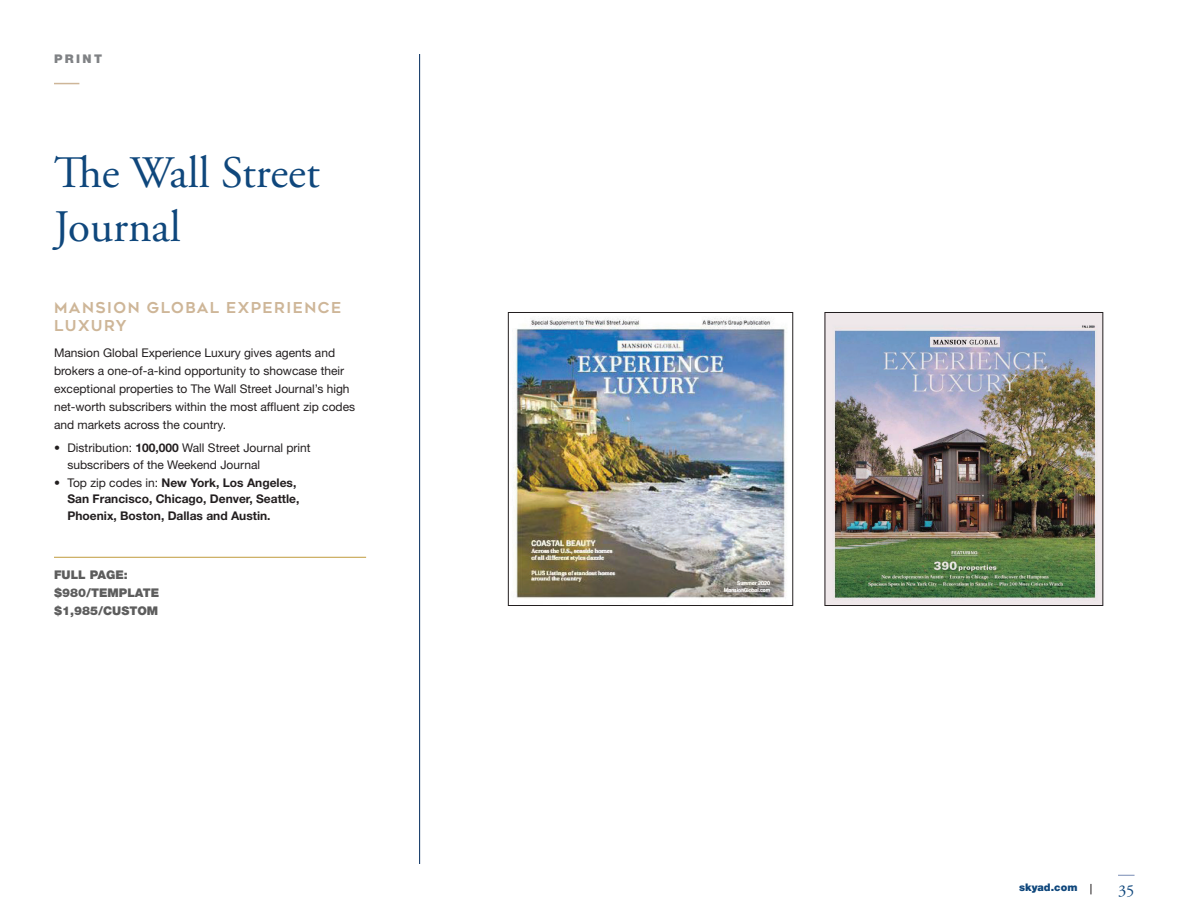
<style>
.page{position:relative;width:1188px;height:918px;background:#fff}
.page>*{position:absolute;margin:0;border:0;box-sizing:border-box;transform-origin:0 0}
.t1{font:45px/54px "Adobe Garamond Pro";color:#0f477c}
.t2{font:16.5px "Adobe Garamond Pro";color:#0f477c}
.t3{font:700 15px/18px "Geometos Neue";letter-spacing:.1em;color:#ceb698}
.t4{font:12px/18px "Helvetica Neue LT Std";color:#231f20}
.t5{font:700 12px/16.5px "Helvetica Neue LT Std";color:#231f20}
.t6{font:900 12px/18px "Helvetica Neue LT Std";color:#5d5d5d}
.t7{font:900 12px "Helvetica Neue LT Std";letter-spacing:.2em;color:#808285}
.t8{font:900 10.5px "Helvetica Neue LT Std";color:#0f477c}
.s1{font-weight:700}
.s2{font-weight:400}
</style>
<div class="page">
<svg style="left:54px;top:83px;width:25px;height:1px"></svg>
<svg style="left:1118px;top:875px;width:17px;height:1px"></svg>
<hr style="left:54px;top:557px;width:312px;height:1px;background:#c19b3d">
<hr style="left:419px;top:54px;width:1px;height:810px;background:#00295c">
<img style="left:513px;top:317px;width:273px;height:282px">
<div style="left:508px;top:312px;width:285px;height:294px;border:1px solid #231f20"></div>
<img style="left:827px;top:314px;width:274px;height:290px">
<div style="left:825px;top:312px;width:278px;height:294px;border:1px solid #231f20"></div>
<p class="t7" style="left:54px;top:51px;width:50px">PRINT</p>
<h1 class="t1" style="left:54px;top:147px;width:267px">The Wall Street<br>Journal</h1>
<p class="t3" style="left:54px;top:299px;width:289px">MANSION GLOBAL EXPERIENCE<br>LUXURY</p>
<p class="t4" style="left:54px;top:344px;width:303px">Mansion Global Experience Luxury gives agents and brokers a one-of-a-kind opportunity to showcase their exceptional properties to The Wall Street Journal’s high net-worth subscribers within the most affluent zip codes and markets across the country.</p>
<p class="t4" style="left:68px;top:440px;width:245px;line-height:16.5px;text-indent:-14px">• Distribution: <span class="s1">100,000</span> Wall Street Journal print subscribers of the Weekend Journal</p>
<p class="t5" style="left:68px;top:474px;width:234px;text-indent:-14px"><span class="s2">• Top zip codes in:</span> New York, Los Angeles,<br>San Francisco, Chicago, Denver, Seattle,<br>Phoenix, Boston, Dallas and Austin.</p>
<p class="t6" style="left:54px;top:566px;width:107px">FULL PAGE: $980/TEMPLATE $1,985/CUSTOM</p>
<p class="t8" style="left:1019px;top:881px;width:60px">skyad.com</p>
<h2 class="t2" style="left:1118px;top:881px;width:18px">35</h2>
</div>
